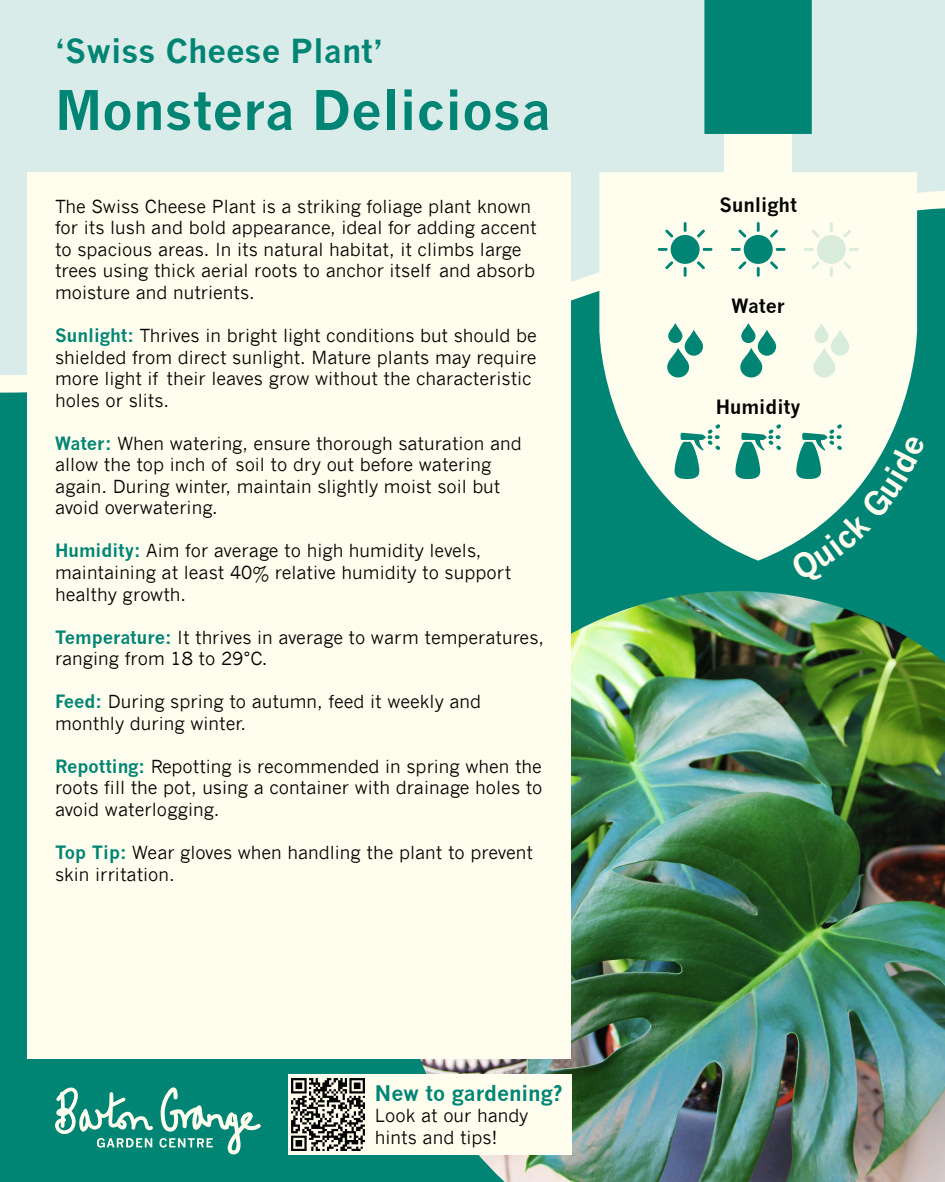
<style>
.page{position:relative;width:945px;height:1182px;background:#fff}
.page>*{position:absolute;margin:0;border:0;box-sizing:border-box;transform-origin:0 0}
.t1{font:700 53.38px "News Gothic";color:#008575}
.t2{font:700 32.38px "News Gothic";color:#008575}
.t3{font:700 21px "News Gothic";color:#008575}
.t4{font:700 19.25px "News Gothic";color:#040503}
.t5{font:17.94px/21.5px "News Gothic";color:#040503}
.s1{font-weight:700;color:#008575}
</style>
<div class="page">
<div style="left:0;top:0;width:945px;height:1181px;background:#008575"></div>
<img style="left:412px;top:591px;width:533px;height:590px">
<div style="left:0;top:0;width:945px;height:183px;background:#d9ecea"></div>
<svg style="left:55px;top:1087px;width:98px;height:60px"></svg>
<svg style="left:159px;top:1087px;width:102px;height:67px"></svg>
<svg style="left:0;top:183px;width:945px;height:218px"></svg>
<div style="left:28px;top:172px;width:543px;height:886px;background:#fffdee"></div>
<svg style="left:599px;top:172px;width:318px;height:388px;background:#deedde"></svg>
<div style="left:724px;top:132px;width:68px;height:51px;background:#fffdee"></div>
<svg style="left:704px;top:0;width:108px;height:134px"></svg>
<svg style="left:667px;top:323px;width:36px;height:54px"></svg>
<svg style="left:674px;top:424px;width:46px;height:55px"></svg>
<svg style="left:735px;top:424px;width:46px;height:55px"></svg>
<div style="left:671px;top:235px;width:29px;height:29px;background:#008575;border-radius:50%"></div>
<svg style="left:684px;top:222px;width:3px;height:10px"></svg>
<svg style="left:684px;top:267px;width:3px;height:10px"></svg>
<svg style="left:703px;top:248px;width:9px;height:3px"></svg>
<svg style="left:658px;top:248px;width:10px;height:3px"></svg>
<svg style="left:697px;top:229px;width:8px;height:8px"></svg>
<svg style="left:665px;top:261px;width:8px;height:8px"></svg>
<svg style="left:697px;top:261px;width:8px;height:8px"></svg>
<svg style="left:665px;top:229px;width:8px;height:8px"></svg>
<div style="left:744px;top:235px;width:29px;height:29px;background:#008575;border-radius:50%"></div>
<svg style="left:757px;top:222px;width:3px;height:10px"></svg>
<svg style="left:757px;top:267px;width:3px;height:10px"></svg>
<svg style="left:776px;top:248px;width:10px;height:3px"></svg>
<svg style="left:731px;top:248px;width:10px;height:3px"></svg>
<svg style="left:770px;top:229px;width:8px;height:8px"></svg>
<svg style="left:738px;top:261px;width:8px;height:8px"></svg>
<svg style="left:770px;top:261px;width:8px;height:8px"></svg>
<svg style="left:738px;top:229px;width:8px;height:8px"></svg>
<div style="left:817px;top:235px;width:29px;height:29px;background:#d9ebdb;border-radius:50%"></div>
<svg style="left:830px;top:222px;width:3px;height:10px"></svg>
<svg style="left:830px;top:267px;width:3px;height:10px"></svg>
<svg style="left:849px;top:248px;width:10px;height:3px"></svg>
<svg style="left:804px;top:248px;width:10px;height:3px"></svg>
<svg style="left:843px;top:229px;width:8px;height:8px"></svg>
<svg style="left:811px;top:261px;width:9px;height:8px"></svg>
<svg style="left:843px;top:261px;width:8px;height:8px"></svg>
<svg style="left:811px;top:229px;width:9px;height:8px"></svg>
<svg style="left:813px;top:323px;width:36px;height:54px;background:#edf4e5"></svg>
<div style="left:288px;top:1073px;width:283px;height:81px;background:#fffdee"></div>
<img style="left:292px;top:1078px;width:72px;height:72px">
<svg style="left:740px;top:323px;width:36px;height:54px"></svg>
<svg style="left:790px;top:424px;width:127px;height:136px"></svg>
<p class="t2" style="left:55px;top:32px;width:330px">‘Swiss Cheese Plant’</p>
<p class="t1" style="left:55px;top:78px;width:498px">Monstera Deliciosa</p>
<p class="t5" style="left:55px;top:195px;width:483px">The Swiss Cheese Plant is a striking foliage plant known for its lush and bold appearance, ideal for adding accent to spacious areas. In its natural habitat, it climbs large trees using thick aerial roots to anchor itself and absorb moisture and nutrients.</p>
<p class="t5" style="left:55px;top:325px;width:483px"><span class="s1">Sunlight:</span> Thrives in bright light conditions but should be shielded from direct sunlight. Mature plants may require more light if their leaves grow without the characteristic holes or slits.</p>
<p class="t5" style="left:55px;top:432px;width:468px"><span class="s1">Water:</span> When watering, ensure thorough saturation and allow the top inch of soil to dry out before watering again. During winter, maintain slightly moist soil but avoid overwatering.</p>
<p class="t5" style="left:55px;top:540px;width:458px"><span class="s1">Humidity:</span> Aim for average to high humidity levels, maintaining at least 40% relative humidity to support healthy growth.</p>
<p class="t5" style="left:55px;top:626px;width:490px"><span class="s1">Temperature:</span> It thrives in average to warm temperatures, ranging from 18 to 29°C.</p>
<p class="t5" style="left:55px;top:690px;width:428px"><span class="s1">Feed:</span> During spring to autumn, feed it weekly and monthly during winter.</p>
<p class="t5" style="left:55px;top:755px;width:489px;text-align:justify"><span class="s1">Repotting:</span> Repotting is recommended in spring when the roots fill the pot, using a container with drainage holes to avoid waterlogging.</p>
<p class="t5" style="left:55px;top:841px;width:480px"><span class="s1">Top Tip:</span> Wear gloves when handling the plant to prevent skin irritation.</p>
<p class="t3" style="left:375px;top:1079px;width:189px">New to gardening?</p>
<p class="t5" style="left:375px;top:1104px;width:155px">Look at our handy hints and tips!</p>
<p class="t4" style="left:719px;top:193px;width:79px">Sunlight</p>
<p class="t4" style="left:731px;top:294px;width:55px">Water</p>
<p class="t4" style="left:716px;top:395px;width:86px">Humidity</p>
</div>
